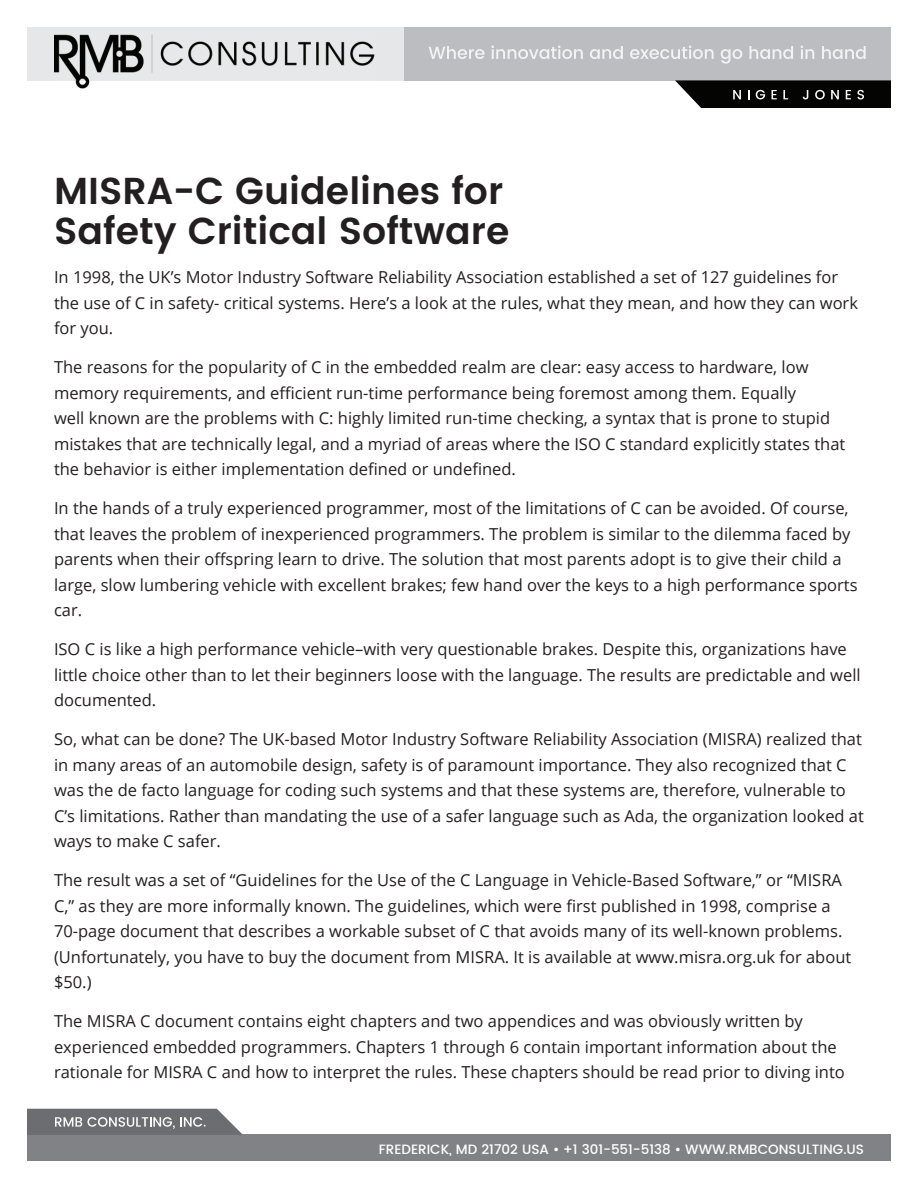
<style>
.page{position:relative;width:918px;height:1188px;background:#fff}
.page>*{position:absolute;margin:0;border:0;box-sizing:border-box;transform-origin:0 0}
.Page_Title{font:600 37.5px/40.5px "Poppins";color:#231f20}
.Main_P{font:16.5px/25.5px "Open Sans";color:#231f20}
.t1{font:500 13.5px "Poppins";color:#fff}
</style>
<div class="page">
<div style="left:27px;top:27px;width:378px;height:53px;background:#e6e7e9"></div>
<div style="left:405px;top:27px;width:486px;height:53px;background:#bcbdc0"></div>
<img style="left:54px;top:34px;width:321px;height:55px">
<svg style="left:429px;top:46px;width:56px;height:13px"></svg>
<svg style="left:491px;top:45px;width:92px;height:14px"></svg>
<svg style="left:590px;top:46px;width:33px;height:13px"></svg>
<svg style="left:630px;top:45px;width:84px;height:14px"></svg>
<svg style="left:721px;top:49px;width:21px;height:15px"></svg>
<svg style="left:749px;top:46px;width:44px;height:13px"></svg>
<svg style="left:801px;top:45px;width:13px;height:14px"></svg>
<svg style="left:822px;top:46px;width:44px;height:13px"></svg>
<svg style="left:675px;top:80px;width:216px;height:28px;background:#222221"></svg>
<div style="left:27px;top:1135px;width:864px;height:26px;background:#808285"></div>
<svg style="left:27px;top:1109px;width:216px;height:26px;background:#828386"></svg>
<p class="Page_Title" style="left:54px;top:172px;width:457px">MISRA-C Guidelines for<br>Safety Critical Software</p>
<p class="Main_P" style="left:54px;top:264px;width:806px">In 1998, the UK’s Motor Industry Software Reliability Association established a set of 127 guidelines for the use of C in safety- critical systems. Here’s a look at the rules, what they mean, and how they can work for you.</p>
<p class="Main_P" style="left:54px;top:354px;width:793px">The reasons for the popularity of C in the embedded realm are clear: easy access to hardware, low memory requirements, and efficient run-time performance being foremost among them. Equally<br>well known are the problems with C: highly limited run-time checking, a syntax that is prone to stupid mistakes that are technically legal, and a myriad of areas where the ISO C standard explicitly states that the behavior is either implementation defined or undefined.</p>
<p class="Main_P" style="left:54px;top:495px;width:805px">In the hands of a truly experienced programmer, most of the limitations of C can be avoided. Of course, that leaves the problem of inexperienced programmers. The problem is similar to the dilemma faced by parents when their offspring learn to drive. The solution that most parents adopt is to give their child a large, slow lumbering vehicle with excellent brakes; few hand over the keys to a high performance sports car.</p>
<p class="Main_P" style="left:54px;top:636px;width:808px">ISO C is like a high performance vehicle–with very questionable brakes. Despite this, organizations have little choice other than to let their beginners loose with the language. The results are predictable and well documented.</p>
<p class="Main_P" style="left:54px;top:726px;width:811px">So, what can be done? The UK-based Motor Industry Software Reliability Association (MISRA) realized that in many areas of an automobile design, safety is of paramount importance. They also recognized that C was the de facto language for coding such systems and that these systems are, therefore, vulnerable to C’s limitations. Rather than mandating the use of a safer language such as Ada, the organization looked at ways to make C safer.</p>
<p class="Main_P" style="left:54px;top:867px;width:799px">The result was a set of “Guidelines for the Use of the C Language in Vehicle-Based Software,” or “MISRA C,” as they are more informally known. The guidelines, which were first published in 1998, comprise a 70-page document that describes a workable subset of C that avoids many of its well-known problems. (Unfortunately, you have to buy the document from MISRA. It is available at www.misra.org.uk for about $50.)</p>
<p class="Main_P" style="left:54px;top:1008px;width:792px">The MISRA C document contains eight chapters and two appendices and was obviously written by experienced embedded programmers. Chapters 1 through 6 contain important information about the rationale for MISRA C and how to interpret the rules. These chapters should be read prior to diving into</p>
<p class="t1" style="left:379px;top:1140px;width:487px">FREDERICK, MD 21702 USA • +1 301-551-5138 • WWW.RMBCONSULTING.US</p>
</div>
